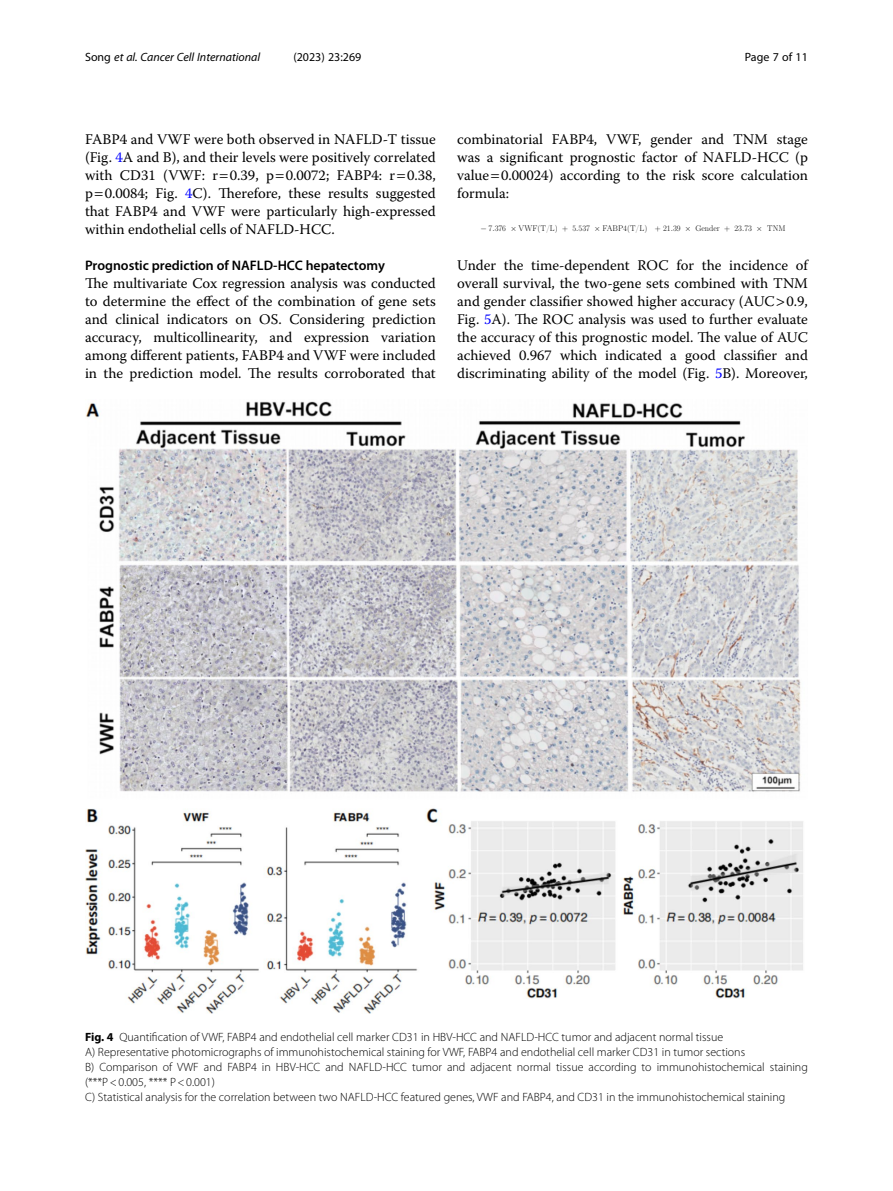
<style>
.page{position:relative;width:893px;height:1191px;background:#fff}
.page>*{position:absolute;margin:0;border:0;box-sizing:border-box;transform-origin:0 0}
.Body_Text{font:14.7px/18px "Warnock Pro";color:#000;text-align:justify}
.Head_2{font:600 13.8px "Myriad Pro";color:#000}
.Figure_Caption{font:300 12px/15px "Myriad Pro";color:#000}
.t1{font:italic 12px "Myriad Pro";color:#000}
.t2{font:12px "Myriad Pro";color:#000}
.t3{font:8.25px "SFRM1728";color:#000}
.s1{font-style:normal}
.s2{color:#00f}
.s3{font-family:"CMSY10"}
.s4{font-family:"CMR17"}
.s5{font-family:"CMMI12"}
.s6{font-weight:700}
</style>
<div class="page">
<img style="left:85px;top:401px;width:718px;height:613px">
<p class="t1" style="left:85px;top:50px;width:177px"><span class="s1">Song</span> et al. Cancer Cell International</p>
<p class="t2" style="left:293px;top:50px;width:70px">(2023) 23:269</p>
<p class="t2" style="left:745px;top:50px;width:65px">Page 7 of 11</p>
<p class="Body_Text" style="left:85px;top:130px;width:352px">FABP4 and VWF were both observed in NAFLD-T tissue (Fig. <span class="s2">4</span>A and B), and their levels were positively correlated with CD31 (VWF: r 0.39, p 0.0072; FABP4: r 0.38, p 0.0084; Fig. <span class="s2">4</span>C). Therefore, these results suggested that FABP4 and VWF were particularly high-expressed within endothelial cells of NAFLD-HCC.</p>
<p class="Head_2" style="left:85px;top:257px;width:301px">Prognostic prediction of NAFLD-HCC hepatectomy</p>
<p class="Body_Text" style="left:85px;top:274px;width:352px">The multivariate Cox regression analysis was conducted to determine the effect of the combination of gene sets and clinical indicators on OS. Considering prediction accuracy, multicollinearity, and expression variation among different patients, FABP4 and VWF were included in the prediction model. The results corroborated that</p>
<p class="Body_Text" style="left:457px;top:130px;width:352px">combinatorial FABP4, VWF, gender and TNM stage was a significant prognostic factor of NAFLD-HCC (p value 0.00024) according to the risk score calculation formula:</p>
<p class="t3" style="left:480px;top:223px;width:307px"><span class="s3">−</span> <span class="s4">7</span><span class="s5">.</span><span class="s4">376</span> <span class="s3">×</span> VWF(T/L) <span class="s4">+ 5</span><span class="s5">.</span><span class="s4">537</span> <span class="s3">×</span> FABP<span class="s4">4</span>(T/L) <span class="s4">+ 21</span><span class="s5">.</span><span class="s4">39</span> <span class="s3">×</span> Gender <span class="s4">+ 23</span><span class="s5">.</span><span class="s4">73</span> <span class="s3">×</span> TNM</p>
<p class="Body_Text" style="left:457px;top:256px;width:352px">Under the time-dependent ROC for the incidence of overall survival, the two-gene sets combined with TNM and gender classifier showed higher accuracy (AUC 0.9, Fig. <span class="s2">5</span>A). The ROC analysis was used to further evaluate the accuracy of this prognostic model. The value of AUC achieved 0.967 which indicated a good classifier and discriminating ability of the model (Fig. <span class="s2">5</span>B). Moreover,</p>
<p class="Figure_Caption" style="left:85px;top:1029px;width:640px"><span class="s6">Fig. 4</span> Quantification of VWF, FABP4 and endothelial cell marker CD31 in HBV-HCC and NAFLD-HCC tumor and adjacent normal tissue</p>
<p class="Figure_Caption" style="left:85px;top:1044px;width:662px">A) Representative photomicrographs of immunohistochemical staining for VWF, FABP4 and endothelial cell marker CD31 in tumor sections</p>
<p class="Figure_Caption" style="left:85px;top:1059px;width:724px">B) Comparison of VWF and FABP4 in HBV-HCC and NAFLD-HCC tumor and adjacent normal tissue according to immunohistochemical staining (***P&lt;0.005, **** P&lt;0.001)</p>
<p class="Figure_Caption" style="left:85px;top:1089px;width:702px">C) Statistical analysis for the correlation between two NAFLD-HCC featured genes, VWF and FABP4, and CD31 in the immunohistochemical staining</p>
</div>
